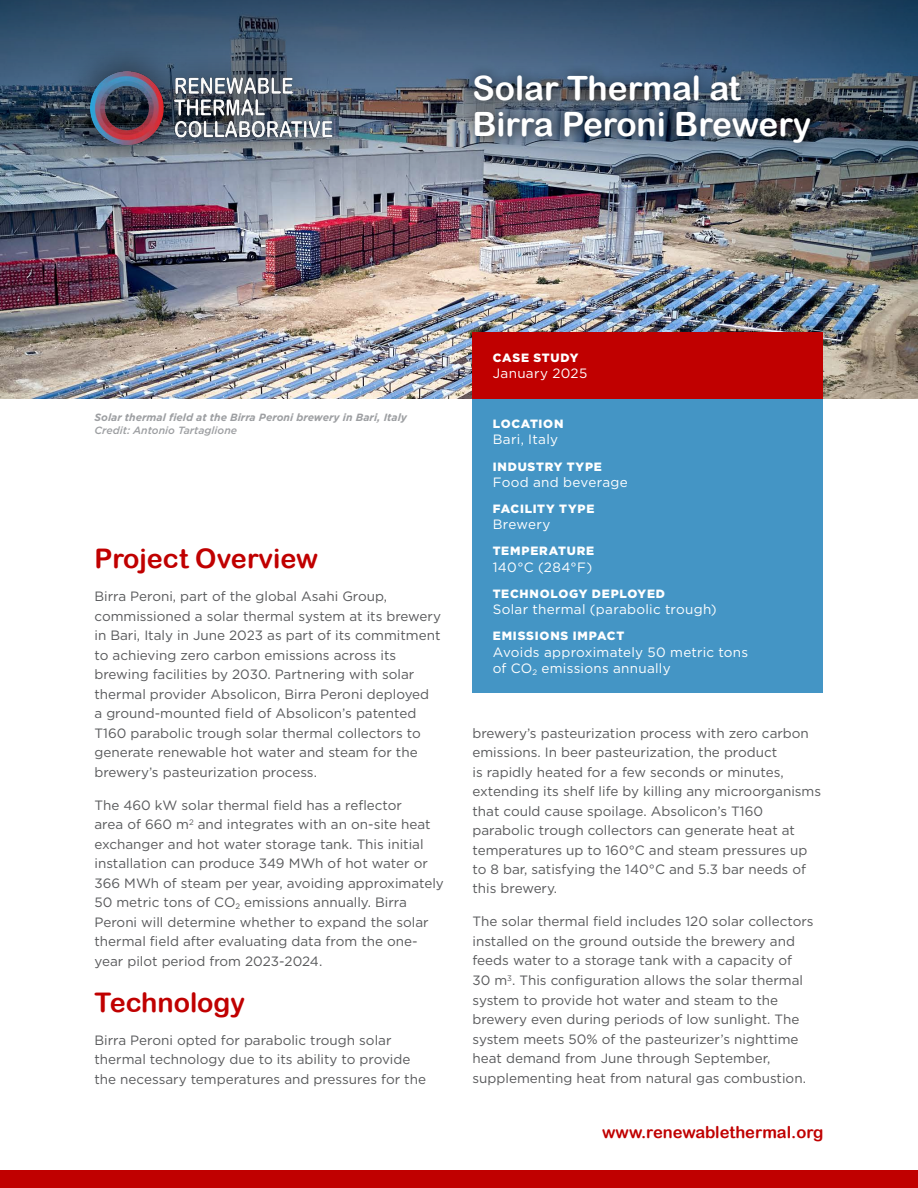
<style>
.page{position:relative;width:918px;height:1188px;background:#fff}
.page>*{position:absolute;margin:0;border:0;box-sizing:border-box;transform-origin:0 0}
.t1{font:33.45px/36px "Arial Rounded MT Bold";color:#fff}
.t2{font:27px "Arial Rounded MT Bold";color:#c00000}
.t3{font:16.5px "Arial Rounded MT Bold";color:#c00000}
.t4{font:13.5px/19.5px "Gotham";color:#58595b}
.t5{font:13.5px/16.2px "Gotham";letter-spacing:.02em;color:#fff}
.t6{font:900 12px "Gotham";letter-spacing:.065em;color:#fff}
.t7{font:italic 700 10.5px "Gotham";color:#9d9fa2}
.t8{font:italic 500 10.5px "Gotham";color:#9d9fa2}
</style>
<div class="page">
<img style="left:0;top:245px;width:918px;height:153px">
<img style="left:0;top:0;width:918px;height:245px">
<div style="left:0;top:1171px;width:918px;height:17px;background:#c00000"></div>
<div style="left:472px;top:398px;width:352px;height:295px;background:#4495c5"></div>
<div style="left:472px;top:332px;width:352px;height:66px;background:#c00000"></div>
<div style="left:462px;top:63px;width:361px;height:93px;background:#000;opacity:.75"></div>
<div style="left:61px;top:42px;width:299px;height:132px;background:#000;opacity:.85"></div>
<img style="left:90px;top:71px;width:244px;height:74px">
<h1 class="t1" style="left:472px;top:70px;width:340px">Solar Thermal at<br>Birra Peroni Brewery</h1>
<p class="t7" style="left:94px;top:410px;width:314px">Solar thermal field at the Birra Peroni brewery in Bari, Italy</p>
<p class="t8" style="left:94px;top:424px;width:144px">Credit: Antonio Tartaglione</p>
<h2 class="t2" style="left:94px;top:543px;width:225px">Project Overview</h2>
<p class="t4" style="left:94px;top:586px;width:348px">Birra Peroni, part of the global Asahi Group, commissioned a solar thermal system at its brewery in Bari, Italy in June 2023 as part of its commitment to achieving zero carbon emissions across its brewing facilities by 2030. Partnering with solar thermal provider Absolicon, Birra Peroni deployed<br>a ground-mounted field of Absolicon’s patented T160 parabolic trough solar thermal collectors to generate renewable hot water and steam for the brewery’s pasteurization process.</p>
<p class="t4" style="left:94px;top:795px;width:351px">The 460 kW solar thermal field has a reflector<br>area of 660 m<sup>2</sup> and integrates with an on-site heat exchanger and hot water storage tank. This initial installation can produce 349 MWh of hot water or 366 MWh of steam per year, avoiding approximately 50 metric tons of CO<sub>2</sub> emissions annually. Birra Peroni will determine whether to expand the solar thermal field after evaluating data from the one&shy;year pilot period from 2023-2024.</p>
<h2 class="t2" style="left:94px;top:986px;width:152px">Technology</h2>
<p class="t4" style="left:94px;top:1030px;width:333px">Birra Peroni opted for parabolic trough solar thermal technology due to its ability to provide the necessary temperatures and pressures for the</p>
<p class="t6" style="left:493px;top:350px;width:87px">CASE STUDY</p>
<p class="t5" style="left:493px;top:365px;width:96px">January 2025</p>
<p class="t6" style="left:493px;top:416px;width:72px">LOCATION</p>
<p class="t5" style="left:493px;top:431px;width:67px">Bari, Italy</p>
<p class="t6" style="left:493px;top:458px;width:111px">INDUSTRY TYPE</p>
<p class="t5" style="left:493px;top:474px;width:136px">Food and beverage</p>
<p class="t6" style="left:493px;top:500px;width:103px">FACILITY TYPE</p>
<p class="t5" style="left:493px;top:516px;width:59px">Brewery</p>
<p class="t6" style="left:493px;top:543px;width:103px">TEMPERATURE</p>
<p class="t5" style="left:493px;top:558px;width:101px">140°C (284°F)</p>
<p class="t6" style="left:493px;top:585px;width:174px">TECHNOLOGY DEPLOYED</p>
<p class="t5" style="left:493px;top:601px;width:226px">Solar thermal (parabolic trough)</p>
<p class="t6" style="left:493px;top:628px;width:133px">EMISSIONS IMPACT</p>
<p class="t5" style="left:493px;top:643px;width:257px">Avoids approximately 50 metric tons of CO<sub>2</sub> emissions annually</p>
<p class="t4" style="left:472px;top:723px;width:350px">brewery’s pasteurization process with zero carbon emissions. In beer pasteurization, the product<br>is rapidly heated for a few seconds or minutes, extending its shelf life by killing any microorganisms that could cause spoilage. Absolicon’s T160 parabolic trough collectors can generate heat at temperatures up to 160°C and steam pressures up to 8 bar, satisfying the 140°C and 5.3 bar needs of this brewery.</p>
<p class="t4" style="left:472px;top:912px;width:343px">The solar thermal field includes 120 solar collectors installed on the ground outside the brewery and feeds water to a storage tank with a capacity of<br>30 m<sup>3</sup>. This configuration allows the solar thermal system to provide hot water and steam to the brewery even during periods of low sunlight. The system meets 50% of the pasteurizer’s nighttime heat demand from June through September, supplementing heat from natural gas combustion.</p>
<p class="t3" style="left:602px;top:1123px;width:223px">www.renewablethermal.org</p>
</div>
